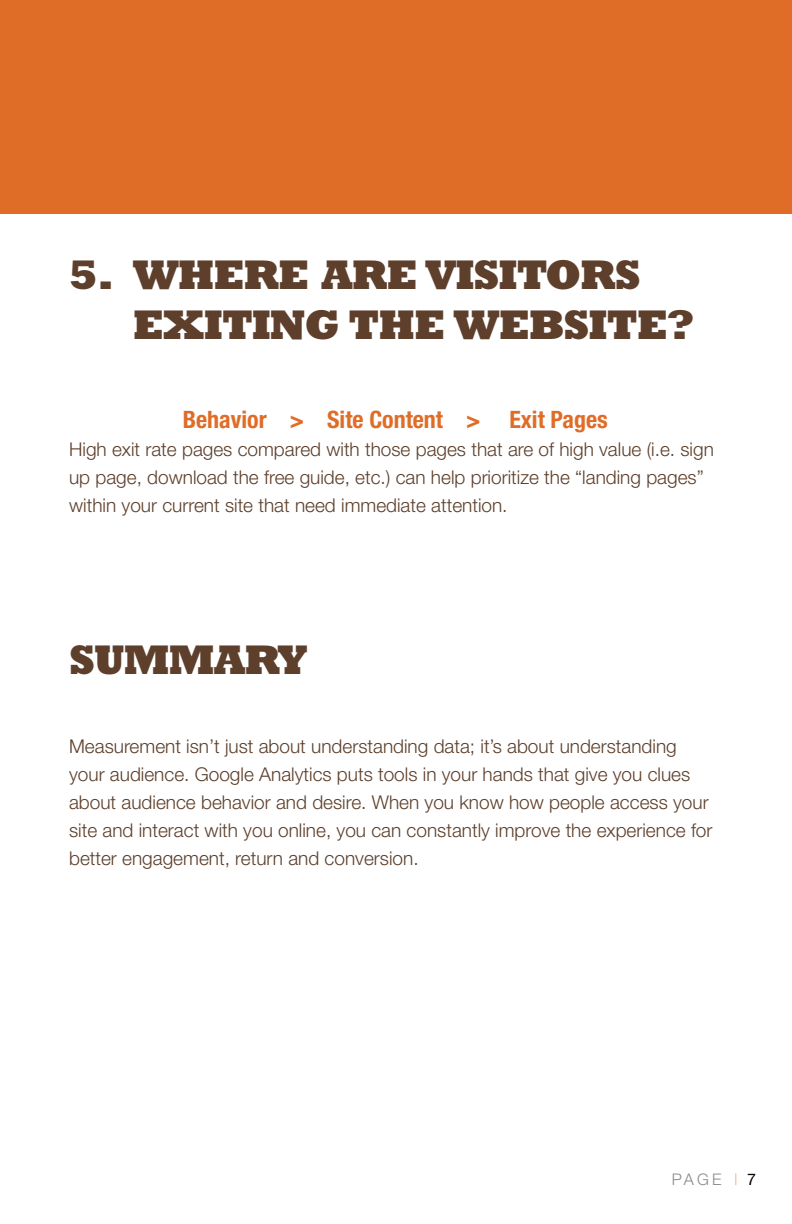
<style>
.page{position:relative;width:792px;height:1224px;background:#fff}
.page>*{position:absolute;margin:0;border:0;box-sizing:border-box;transform-origin:0 0}
.t1{font:800 42px/50.4px "Rockwell";letter-spacing:-.03em;color:#5d3f2b}
.t2{font:700 condensed 24px "Helvetica Neue";color:#df6d28}
.t3{font:300 19px/28px "Helvetica Neue";color:#5d3f2b}
.t4{font:300 16px "Helvetica Neue";color:#888a8d}
.s1{color:#edaf83}
.s2{font-weight:400;color:#000}
</style>
<div class="page">
<div style="left:0;top:0;width:792px;height:213px;background:#df6d28"></div>
<h1 class="t1" style="left:133px;top:248px;width:562px;text-indent:-64px">5. WHERE ARE VISITORS<br>EXITING THE WEBSITE?</h1>
<p class="t2" style="left:183px;top:405px;width:427px">Behavior &gt; Site Content &gt; Exit Pages</p>
<p class="t3" style="left:69px;top:435px;width:646px">High exit rate pages compared with those pages that are of high value (i.e. sign up page, download the free guide, etc.) can help prioritize the “landing pages” within your current site that need immediate attention.</p>
<h1 class="t1" style="left:69px;top:633px;width:240px">SUMMARY</h1>
<p class="t3" style="left:69px;top:731px;width:645px">Measurement isn’t just about understanding data; it’s about understanding your audience. Google Analytics puts tools in your hands that give you clues about audience behavior and desire. When you know how people access your site and interact with you online, you can constantly improve the experience for better engagement, return and conversion.</p>
<p class="t4" style="left:672px;top:1169px;width:86px">PAGE <span class="s1">|</span> <span class="s2">7</span></p>
</div>
